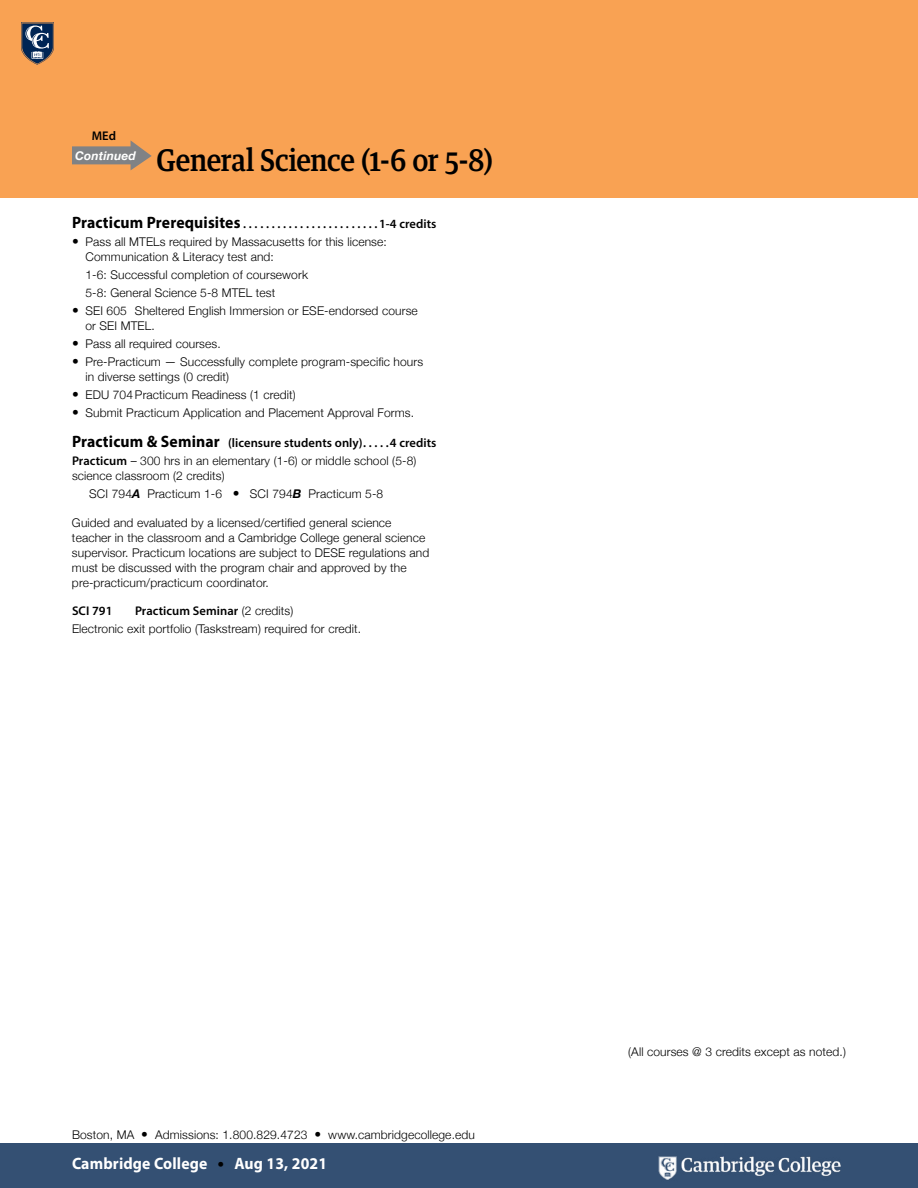
<style>
.page{position:relative;width:918px;height:1188px;background:#fff}
.page>*{position:absolute;margin:0;border:0;box-sizing:border-box;transform-origin:0 0}
.t1{font:500 30px "Guardian Text Egyp";letter-spacing:-.015em;color:#000;scale:.9 1}
.t2{font:700 16.5px "Myriad Pro";letter-spacing:.01em;color:#fff;scale:.95 1}
.t3{font:600 12.6px "Myriad Pro";letter-spacing:.005em;color:#000}
.t4{font:300 12px/15px "Helvetica Neue";letter-spacing:.01em;color:#000}
.t5{font:italic 700 12px "Helvetica Neue";letter-spacing:.01em;color:#fff}
.s1{font-weight:700;font-size:16.5px}
.s2{font-size:13.5px}
.s3{font-family:"Myriad Pro";font-weight:600;font-size:12.6px}
.s4{font-weight:700;font-style:italic}
.s5{font-family:"Helvetica Neue";font-weight:300;font-size:12px}
.s6{font-family:"Helvetica Neue";font-weight:300;font-size:13.5px;color:#000}
</style>
<div class="page">
<div style="left:0;top:0;width:918px;height:198px;background:#f9a253"></div>
<svg style="left:21px;top:22px;width:33px;height:43px"></svg>
<div style="left:0;top:1143px;width:918px;height:45px;background:#345073"></div>
<img style="left:658px;top:1156px;width:183px;height:24px">
<svg style="left:72px;top:140px;width:80px;height:30px"></svg>
<p class="t3" style="left:92px;top:128px;width:26px">MEd</p>
<p class="t5" style="left:75px;top:146px;width:62px">Continued</p>
<h1 class="t1" style="left:156px;top:135px;width:375px">General Science (1-6 or 5-8)</h1>
<p class="t3" style="left:72px;top:216px;width:366px"><span class="s1">Practicum Prerequisites</span> . . . . . . . . . . . . . . . . . . . . . . . 1-4 credits</p>
<p class="t4" style="left:85px;top:234px;width:303px;text-indent:-13px"><span class="s2">•</span> Pass all MTELs required by Massacusetts for this license:<br>Communication &amp; Literacy test and:</p>
<p class="t4" style="left:85px;top:265px;width:224px;line-height:18px">1-6: Successful completion of coursework<br>5-8: General Science 5-8 MTEL test</p>
<p class="t4" style="left:85px;top:303px;width:334px;text-indent:-13px"><span class="s2">•</span> SEI 605 Sheltered English Immersion or ESE-endorsed course or SEI MTEL.</p>
<p class="t4" style="left:72px;top:336px;width:150px"><span class="s2">•</span> Pass all required courses.</p>
<p class="t4" style="left:85px;top:354px;width:339px;text-indent:-13px"><span class="s2">•</span> Pre-Practicum — Successfully complete program-specific hours in diverse settings (0 credit)</p>
<p class="t4" style="left:72px;top:387px;width:225px"><span class="s2">•</span> EDU 704Practicum Readiness (1 credit)</p>
<p class="t4" style="left:72px;top:405px;width:344px"><span class="s2">•</span> Submit Practicum Application and Placement Approval Forms.</p>
<p class="t3" style="left:72px;top:435px;width:366px"><span class="s1">Practicum &amp; Seminar</span> (licensure students only) . . . . 4 credits</p>
<p class="t4" style="left:72px;top:453px;width:346px"><span class="s3">Practicum</span> – 300 hrs in an elementary (1-6) or middle school (5-8) science classroom (2 credits)</p>
<p class="t4" style="left:89px;top:486px;width:296px">SCI 794<span class="s4">A</span> Practicum 1-6 <span class="s2">•</span> SCI 794<span class="s4">B</span> Practicum 5-8</p>
<p class="t4" style="left:72px;top:514px;width:359px">Guided and evaluated by a licensed/certified general science teacher in the classroom and a Cambridge College general science supervisor. Practicum locations are subject to DESE regulations and must be discussed with the program chair and approved by the pre-practicum/practicum coordinator.</p>
<p class="t3" style="left:72px;top:603px;width:42px">SCI 791</p>
<p class="t3" style="left:135px;top:603px;width:160px">Practicum Seminar <span class="s5">(2 credits)</span></p>
<p class="t4" style="left:72px;top:621px;width:291px">Electronic exit portfolio (Taskstream) required for credit.</p>
<p class="t4" style="left:72px;top:1126px;width:404px">Boston, MA <span class="s2">•</span> Admissions: 1.800.829.4723 <span class="s2">•</span> www.cambridgecollege.edu</p>
<h2 class="t2" style="left:72px;top:1153px;width:270px">Cambridge College <span class="s6">•</span> Aug 13, 2021</h2>
<p class="t4" style="left:628px;top:1043px;width:219px">(All courses @ 3 credits except as noted.)</p>
</div>
